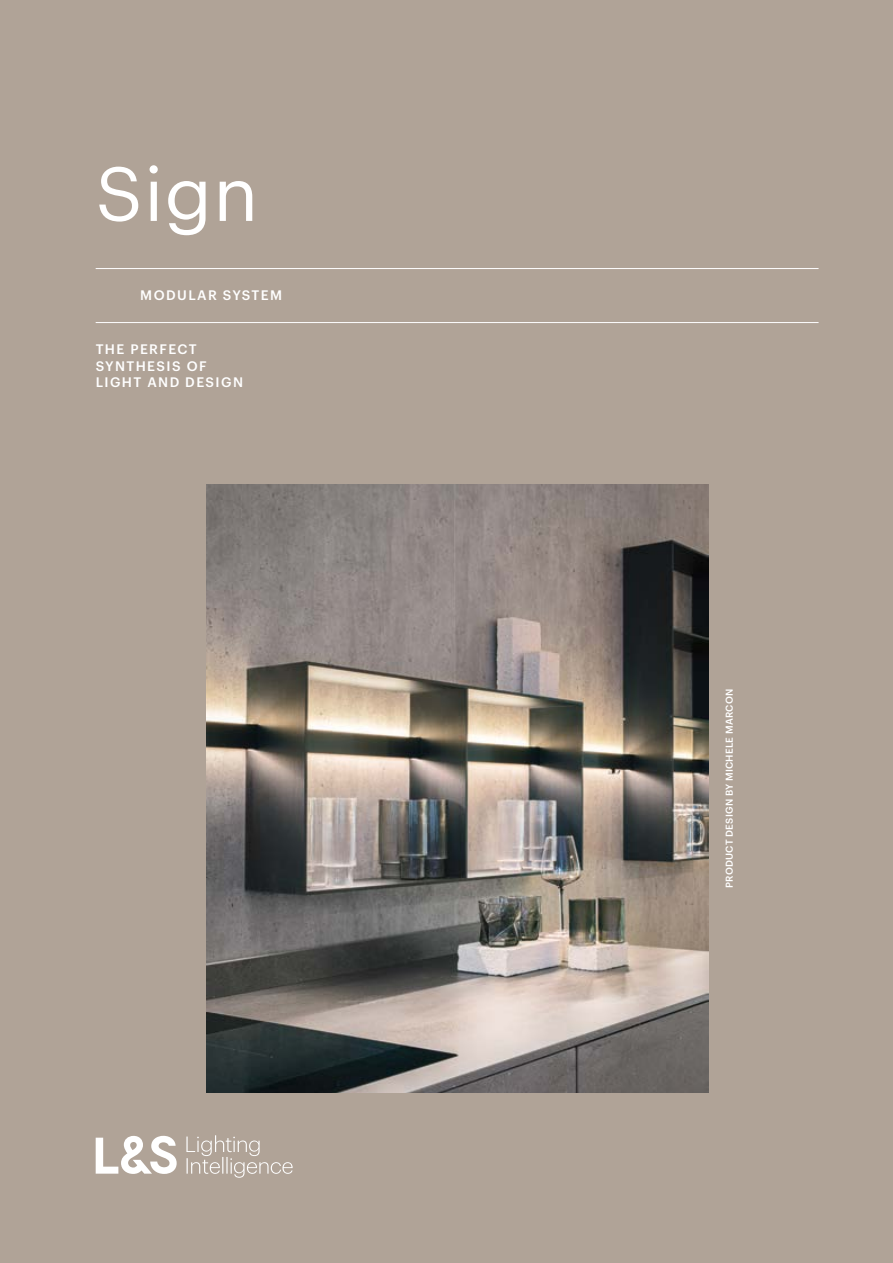
<style>
.page{position:relative;width:893px;height:1263px;background:#b0a397}
.page>*{position:absolute;margin:0;border:0;box-sizing:border-box;transform-origin:0 0}
.t1{font:75px "Graphik";color:#fff}
.t2{font:500 13.5px/16.5px "Graphik";letter-spacing:.105em;color:#fff}
.t3{font:500 9.75px "Graphik";letter-spacing:.025em;color:#fff}
</style>
<div class="page">
<svg style="left:96px;top:1136px;width:81px;height:38px"></svg>
<svg style="left:186px;top:1135px;width:107px;height:43px"></svg>
<img style="left:206px;top:484px;width:502px;height:608px">
<hr style="left:96px;top:268px;width:723px;height:1px;background:#fff">
<hr style="left:96px;top:322px;width:723px;height:1px;background:#fff">
<h1 class="t1" style="left:96px;top:137px;width:164px">Sign</h1>
<p class="t2" style="left:140px;top:286px;width:143px">MODULAR SYSTEM</p>
<p class="t2" style="left:96px;top:340px;width:149px">THE PERFECT<br>SYNTHESIS OF<br>LIGHT AND DESIGN</p>
<p class="t3" style="left:722px;top:888px;width:201px;rotate:-90deg">PRODUCT DESIGN BY MICHELE MARCON</p>
</div>
